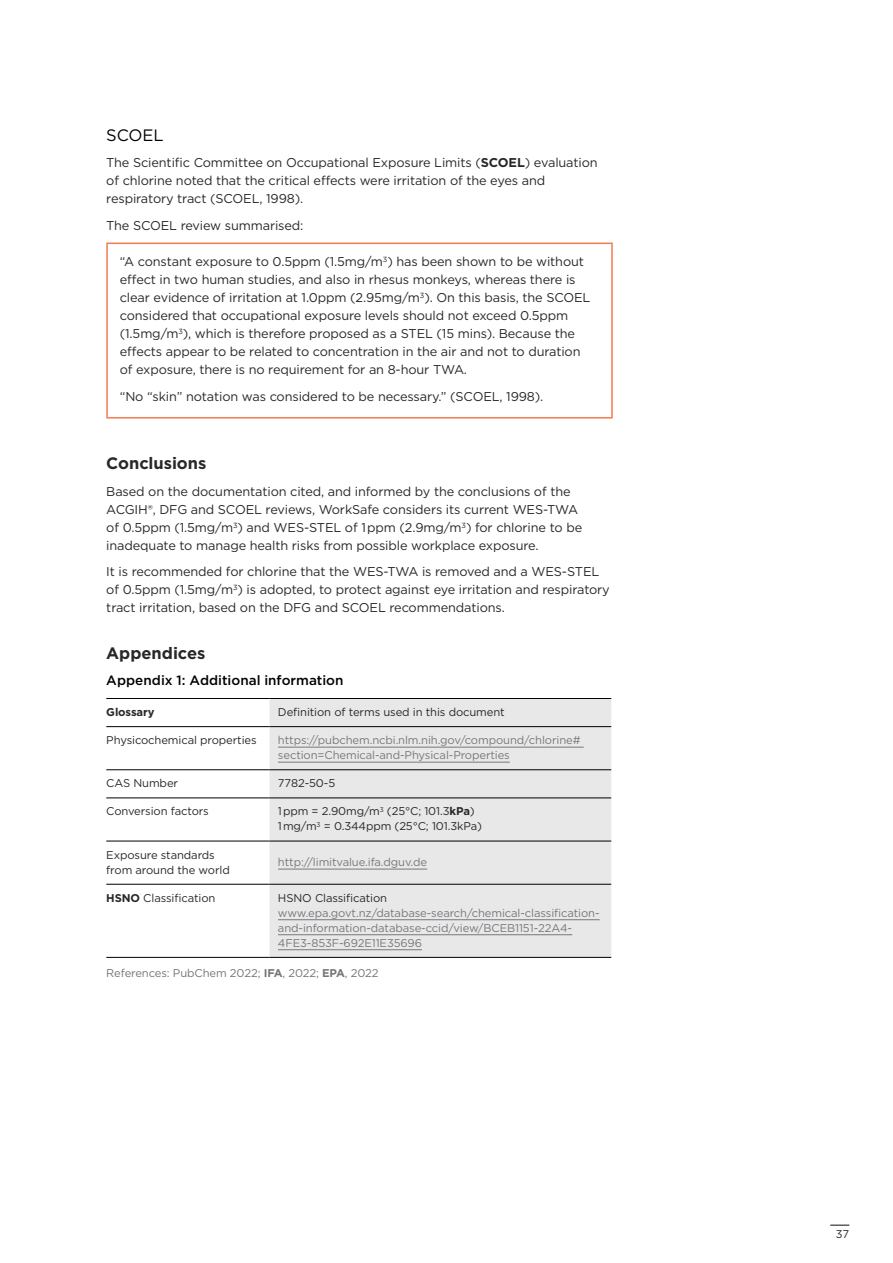
<style>
.page{position:relative;width:893px;height:1263px;background:#fff}
.page>*{position:absolute;margin:0;border:0;box-sizing:border-box;transform-origin:0 0}
.t1{font:700 16.5px "Gotham";color:#292829}
.t2{font:16.5px "Gotham";letter-spacing:-.01em;color:#000}
.t3{font:500 13.5px "Gotham";color:#000}
.body{font:12.75px/18px "Gotham";letter-spacing:-.01em;color:#292829}
.body_above_bullets{font:12.75px "Gotham";letter-spacing:-.01em;color:#292829}
.table_body{font:11.25px/15px "Gotham";letter-spacing:-.01em;color:#77787b}
.table_body-2{font:11.25px/15px "Gotham";letter-spacing:-.01em;color:#292829}
.table_body-3{font:11.25px "Gotham";letter-spacing:-.01em;color:#747678}
.table_body-4{font:700 11.25px "Gotham";letter-spacing:-.01em;color:#292829}
.s1{font-weight:700}
.s2{color:#292829}
</style>
<div class="page">
<hr style="left:106px;top:243px;width:507px;height:1px;background:#f47a4d">
<hr style="left:106px;top:244px;width:2px;height:173px;background:#f47a4d">
<hr style="left:611px;top:244px;width:2px;height:173px;background:#f47a4d">
<hr style="left:106px;top:417px;width:507px;height:1px;background:#f47a4d">
<div style="left:269px;top:699px;width:342px;height:258px;background:#e8e8e9"></div>
<hr style="left:106px;top:726px;width:163px;height:1px;background:#000">
<hr style="left:269px;top:726px;width:342px;height:1px;background:#000">
<hr style="left:106px;top:769px;width:163px;height:1px;background:#000">
<hr style="left:269px;top:769px;width:342px;height:1px;background:#000">
<hr style="left:106px;top:798px;width:163px;height:1px;background:#000">
<hr style="left:269px;top:798px;width:342px;height:1px;background:#000">
<hr style="left:106px;top:841px;width:163px;height:1px;background:#000">
<hr style="left:269px;top:841px;width:342px;height:1px;background:#000">
<hr style="left:106px;top:884px;width:163px;height:1px;background:#000">
<hr style="left:269px;top:884px;width:342px;height:1px;background:#000">
<hr style="left:106px;top:957px;width:163px;height:1px;background:#000">
<hr style="left:269px;top:957px;width:342px;height:1px;background:#000">
<hr style="left:106px;top:698px;width:163px;height:1px;background:#000">
<hr style="left:269px;top:698px;width:342px;height:1px;background:#000">
<hr style="left:278px;top:747px;width:306px;height:1px;background:#77787b">
<hr style="left:278px;top:762px;width:232px;height:1px;background:#77787b">
<hr style="left:278px;top:869px;width:149px;height:1px;background:#77787b">
<hr style="left:278px;top:919px;width:322px;height:1px;background:#77787b">
<hr style="left:278px;top:934px;width:294px;height:1px;background:#77787b">
<hr style="left:278px;top:949px;width:144px;height:1px;background:#77787b">
<svg style="left:830px;top:1224px;width:19px;height:2px"></svg>
<h2 class="t2" style="left:106px;top:124px;width:59px">SCOEL</h2>
<p class="body" style="left:106px;top:153px;width:493px">The Scientific Committee on Occupational Exposure Limits (<span class="s1">SCOEL</span>) evaluation of chlorine noted that the critical effects were irritation of the eyes and respiratory tract (SCOEL, 1998).</p>
<p class="body_above_bullets" style="left:106px;top:217px;width:199px">The SCOEL review summarised:</p>
<p class="body" style="left:120px;top:252px;width:472px">“A constant exposure to 0.5ppm (1.5mg/m<sup>3</sup>) has been shown to be without effect in two human studies, and also in rhesus monkeys, whereas there is clear evidence of irritation at 1.0ppm (2.95mg/m<sup>3</sup>). On this basis, the SCOEL considered that occupational exposure levels should not exceed 0.5ppm (1.5mg/m<sup>3</sup>), which is therefore proposed as a STEL (15 mins). Because the effects appear to be related to concentration in the air and not to duration of exposure, there is no requirement for an 8-hour TWA.</p>
<p class="body" style="left:120px;top:387px;width:425px">“No “skin” notation was considered to be necessary.” (SCOEL, 1998).</p>
<h1 class="t1" style="left:106px;top:452px;width:102px">Conclusions</h1>
<p class="body" style="left:106px;top:482px;width:477px">Based on the documentation cited, and informed by the conclusions of the ACGIH®, DFG and SCOEL reviews, WorkSafe considers its current WES-TWA of 0.5ppm (1.5mg/m<sup>3</sup>) and WES-STEL of 1ppm (2.9mg/m<sup>3</sup>) for chlorine to be inadequate to manage health risks from possible workplace exposure.</p>
<p class="body" style="left:106px;top:562px;width:505px">It is recommended for chlorine that the WES-TWA is removed and a WES-STEL of 0.5ppm (1.5mg/m<sup>3</sup>) is adopted, to protect against eye irritation and respiratory tract irritation, based on the DFG and SCOEL recommendations.</p>
<h1 class="t1" style="left:106px;top:642px;width:100px">Appendices</h1>
<h4 class="t3" style="left:106px;top:672px;width:239px">Appendix 1: Additional information</h4>
<p class="table_body-4" style="left:106px;top:704px;width:50px">Glossary</p>
<p class="table_body-2" style="left:278px;top:704px;width:228px">Definition of terms used in this document</p>
<p class="table_body-2" style="left:106px;top:732px;width:152px">Physicochemical properties</p>
<p class="table_body" style="left:278px;top:732px;width:304px">https://pubchem.ncbi.nlm.nih.gov/compound/chlorine# section=Chemical-and-Physical-Properties</p>
<p class="table_body-2" style="left:106px;top:775px;width:73px">CAS Number</p>
<p class="table_body-2" style="left:278px;top:775px;width:59px">7782-50-5</p>
<p class="table_body-2" style="left:106px;top:804px;width:104px">Conversion factors</p>
<p class="table_body-2" style="left:278px;top:804px;width:198px">1ppm = 2.90mg/m<sup>3</sup> (25°C; 101.3<span class="s1">kPa</span>)</p>
<p class="table_body-2" style="left:278px;top:819px;width:205px">1mg/m<sup>3</sup> = 0.344ppm (25°C; 101.3kPa)</p>
<p class="table_body-2" style="left:106px;top:847px;width:125px">Exposure standards from around the world</p>
<p class="table_body" style="left:278px;top:854px;width:151px">http://limitvalue.ifa.dguv.de</p>
<p class="table_body-2" style="left:106px;top:890px;width:111px"><span class="s1">HSNO</span> Classification</p>
<p class="table_body" style="left:278px;top:890px;width:323px"><span class="s2">HSNO Classification </span>www.epa.govt.nz/database-search/chemical-classification&shy;and-information-database-ccid/view/BCEB1151-22A4- 4FE3-853F-692E11E35696</p>
<p class="table_body-3" style="left:106px;top:966px;width:274px">References: PubChem 2022; <span class="s1">IFA</span>, 2022; <span class="s1">EPA</span>, 2022</p>
<p class="table_body-2" style="left:836px;top:1227px;width:15px">37</p>
</div>
